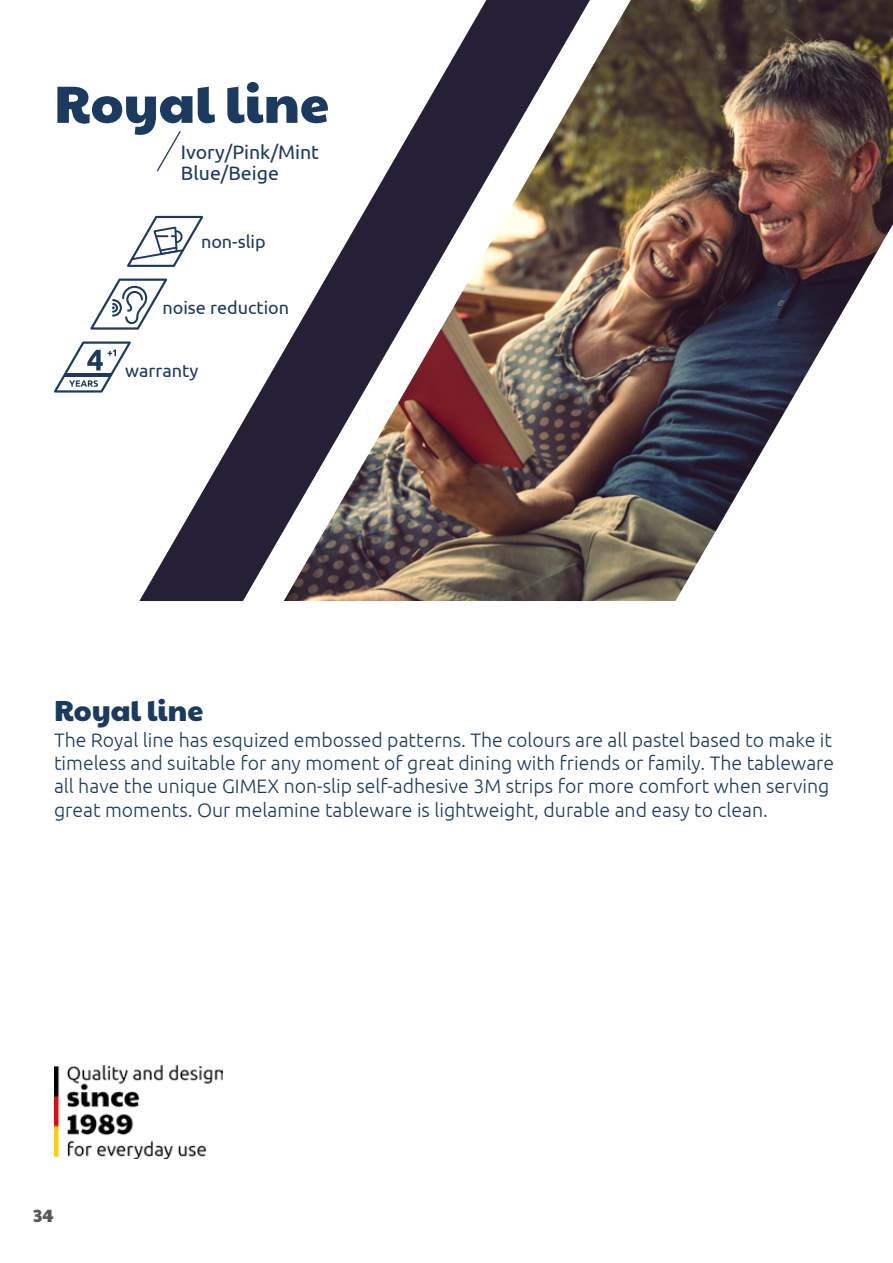
<style>
.page{position:relative;width:893px;height:1263px;background:#fff}
.page>*{position:absolute;margin:0;border:0;box-sizing:border-box;transform-origin:0 0}
.t1{font:52.5px "Paytone One";color:#1b3a60}
.t2{font:28.5px "Paytone One";color:#1b3a60}
.t3{font:300 19.5px/23.4px "Ubuntu";color:#1b3a60}
.t4{font:19.5px/21px "Ubuntu";color:#1b3a60}
.t5{font:18px "Ubuntu";color:#1b3a60}
.t6{font:18px "Paytone One";color:#585856}
</style>
<div class="page">
<img style="left:54px;top:1065px;width:169px;height:94px">
<svg style="left:139px;top:215px;width:145px;height:386px"></svg>
<img style="left:284px;top:0;width:609px;height:601px">
<svg style="left:90px;top:279px;width:77px;height:51px"></svg>
<svg style="left:54px;top:341px;width:77px;height:52px"></svg>
<svg style="left:127px;top:216px;width:76px;height:51px"></svg>
<svg style="left:156px;top:131px;width:25px;height:41px"></svg>
<h1 class="t1" style="left:54px;top:56px;width:277px">Royal line</h1>
<p class="t4" style="left:181px;top:141px;width:140px">Ivory/Pink/Mint<br>Blue/Beige</p>
<p class="t5" style="left:201px;top:231px;width:66px">non-slip</p>
<p class="t5" style="left:162px;top:297px;width:128px">noise reduction</p>
<p class="t5" style="left:125px;top:360px;width:75px">warranty</p>
<h2 class="t2" style="left:54px;top:684px;width:151px">Royal line</h2>
<p class="t3" style="left:54px;top:727px;width:782px">The Royal line has esquized embossed patterns. The colours are all pastel based to make it timeless and suitable for any moment of great dining with friends or family. The tableware all have the unique GIMEX non-slip self-adhesive 3M strips for more comfort when serving great moments. Our melamine tableware is lightweight, durable and easy to clean.</p>
<p class="t6" style="left:33px;top:1199px;width:22px">34</p>
</div>
